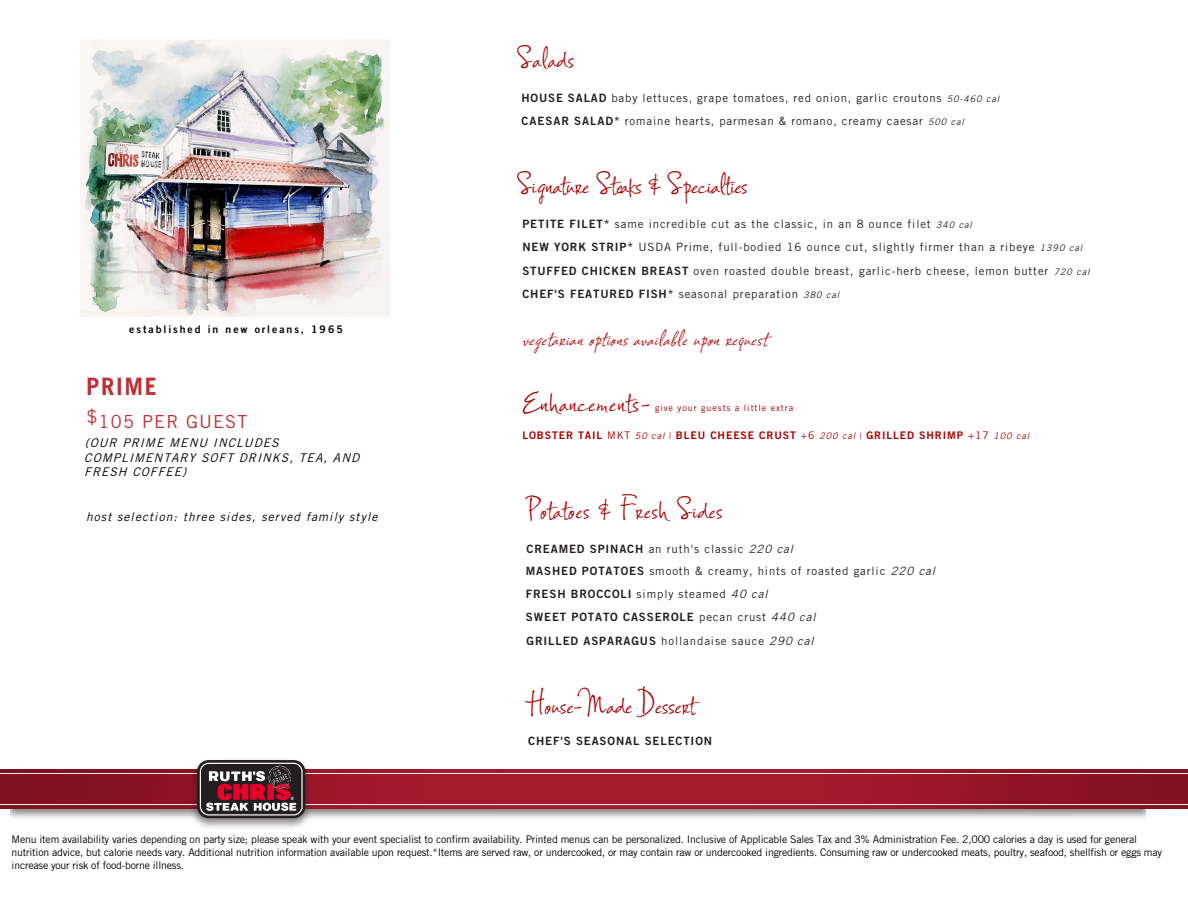
<style>
.page{position:relative;width:1188px;height:918px;background:#fff}
.page>*{position:absolute;margin:0;border:0;box-sizing:border-box;transform-origin:0 0}
.t1{font:37.2px "Ruths Hand";letter-spacing:.025em;color:#a00}
.t2{font:35.85px "Ruths Hand";letter-spacing:.005em;color:#a00}
.t3{font:35.85px "Ruths Hand";letter-spacing:.025em;color:#a00}
.t4{font:italic 27px "Ruths Hand";color:#a00}
.t5{font:700 24px "Trade Gothic LT Std";letter-spacing:.07em;color:#be2f37}
.t6{font:18px "Trade Gothic LT Std";letter-spacing:.065em;color:#be2f37}
.t7{font:italic 12px/14.4px "Trade Gothic LT Std";color:#000}
.t8{font:italic 12px "Trade Gothic LT Std";letter-spacing:.09em;color:#000}
.t9{font:11.4px/23.1px "Trade Gothic LT Std";letter-spacing:.075em;color:#231f20}
.t10{font:11.4px/22.6px "Trade Gothic LT Std Bd 2";letter-spacing:.075em;color:#231f20}
.t11{font:10.5px/12.6px "Trade Gothic LT Std";letter-spacing:-.015em;color:#000}
.t12{font:10.5px "Trade Gothic LT Std Bd 2";letter-spacing:.085em;color:#a00}
.t13{font:10.5px "Trade Gothic LT Std Bd 2";letter-spacing:.185em;color:#000}
.t14{font:9px "Trade Gothic LT Std";letter-spacing:.095em;color:#a00}
.s1{font-family:"Trade Gothic LT Std Bd 2"}
.s2{font-style:italic;font-size:9px}
.s3{font-family:"Trade Gothic LT Std"}
.s4{font-family:"Trade Gothic LT Std";font-style:italic;font-size:9px}
.s5{font-family:"Trade Gothic LT Std";font-size:9px}
.s6{font-style:italic}
.s7{font-family:"Trade Gothic LT Std";font-style:italic}
</style>
<div class="page">
<div style="left:10px;top:766px;width:1136px;height:54px;background:#231f20;opacity:.55"></div>
<img style="left:0;top:769px;width:1188px;height:40px">
<hr style="left:0;top:804px;width:1188px;height:1px;background:#fff">
<hr style="left:0;top:773px;width:1188px;height:1px;background:#fff">
<div style="left:190px;top:757px;width:123px;height:72px;background:#231f20;opacity:.55"></div>
<svg style="left:197px;top:760px;width:108px;height:58px"></svg>
<svg style="left:200px;top:763px;width:103px;height:53px;background:#6f484f"></svg>
<img style="left:80px;top:40px;width:309px;height:276px">
<p class="t13" style="left:129px;top:323px;width:215px">established in new orleans, 1965</p>
<h3 class="t5" style="left:86px;top:372px;width:72px">PRIME</h3>
<h3 class="t6" style="left:86px;top:410px;width:162px">$105 PER GUEST</h3>
<p class="t7" style="left:84px;top:436px;width:280px">(OUR PRIME MENU INCLUDES<br>COMPLIMENTARY SOFT DRINKS, TEA, AND<br>FRESH COFFEE)</p>
<p class="t8" style="left:86px;top:510px;width:293px">host selection: three sides, served family style</p>
<h2 class="t2" style="left:516px;top:37px;width:60px">Salads</h2>
<p class="t9" style="left:521px;top:86px;width:480px"><span class="s1">HOUSE SALAD</span> baby lettuces, grape tomatoes, red onion, garlic croutons <span class="s2">50-460 cal<br></span><span class="s1">CAESAR SALAD*</span> romaine hearts, parmesan &amp; romano, creamy caesar <span class="s2">500 cal</span></p>
<h2 class="t2" style="left:516px;top:163px;width:233px">Signature Steaks &amp; Specialties</h2>
<p class="t9" style="left:522px;top:213px;width:569px"><span class="s1">PETITE FILET*</span> same incredible cut as the classic, in an 8 ounce filet <span class="s2">340 cal<br></span><span class="s1">NEW YORK STRIP*</span> USDA Prime, full-bodied 16 ounce cut, slightly firmer than a ribeye <span class="s2">1390 cal<br></span><span class="s1">STUFFED CHICKEN BREAST</span> oven roasted double breast, garlic-herb cheese, lemon butter <span class="s2">720 cal</span></p>
<p class="t10" style="left:522px;top:282px;width:318px">CHEF'S FEATURED FISH* <span class="s3">seasonal preparation</span> <span class="s4">380 cal</span></p>
<h3 class="t4" style="left:523px;top:322px;width:250px">vegetarianoptionsavailable uponrequest</h3>
<h1 class="t1" style="left:522px;top:379px;width:130px">Enhancements-</h1>
<p class="t14" style="left:655px;top:402px;width:140px">give your guests a little extra</p>
<p class="t12" style="left:522px;top:429px;width:509px">LOBSTER TAIL <span class="s3">MKT</span> <span class="s4">50 cal</span> <span class="s5">|</span> BLEU CHEESE CRUST <span class="s3">+6</span> <span class="s4">200 cal</span> <span class="s5">|</span> GRILLED SHRIMP <span class="s3">+17</span> <span class="s4">100 cal</span></p>
<h2 class="t3" style="left:525px;top:488px;width:199px">Potatoes &amp; Fresh Sides</h2>
<p class="t9" style="left:526px;top:537px;width:411px;line-height:22.6px"><span class="s1">CREAMED SPINACH</span> an ruth's classic <span class="s6">220 cal<br></span><span class="s1">MASHED POTATOES</span> smooth &amp; creamy, hints of roasted garlic <span class="s6">220 cal</span></p>
<p class="t10" style="left:526px;top:583px;width:291px">FRESH BROCCOLI <span class="s3">simply steamed</span> <span class="s7">40 cal<br></span>SWEET POTATO CASSEROLE <span class="s3">pecan crust</span> <span class="s7">440 cal</span></p>
<p class="t10" style="left:527px;top:630px;width:289px">GRILLED ASPARAGUS <span class="s3">hollandaise sauce</span> <span class="s7">290 cal</span></p>
<h2 class="t2" style="left:526px;top:682px;width:171px">House-Made Dessert</h2>
<p class="t10" style="left:528px;top:730px;width:185px">CHEF'S SEASONAL SELECTION</p>
<p class="t11" style="left:12px;top:833px;width:1152px">Menu item availability varies depending on party size; please speak with your event specialist to confirm availability. Printed menus can be personalized. Inclusive of Applicable Sales Tax and 3% Administration Fee. 2,000 calories a day is used for general nutrition advice, but calorie needs vary. Additional nutrition information available upon request.*Items are served raw, or undercooked, or may contain raw or undercooked ingredients. Consuming raw or undercooked meats, poultry, seafood, shellfish or eggs may increase your risk of food-borne illness.</p>
</div>
